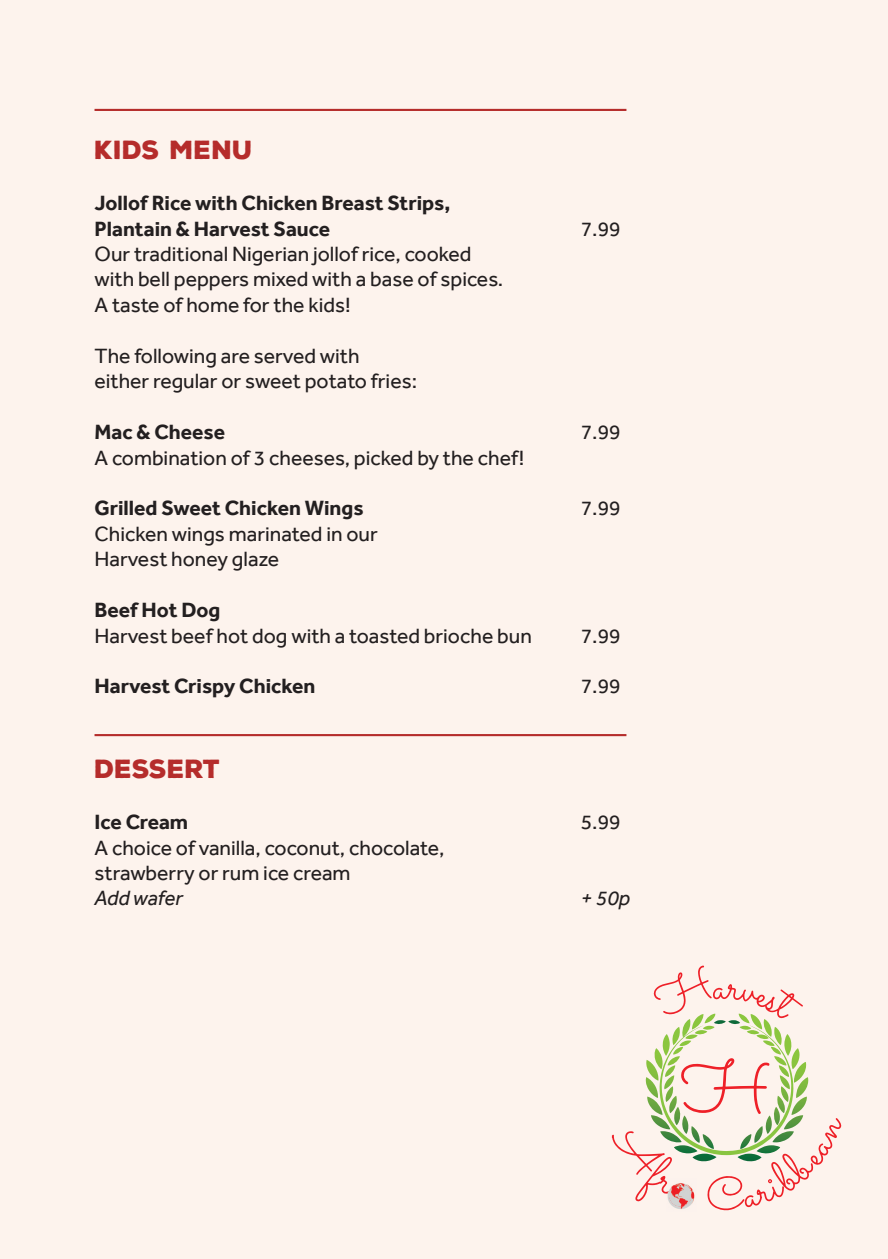
<style>
.page{position:relative;width:888px;height:1259px;background:#fdf3ed}
.page>*{position:absolute;margin:0;border:0;box-sizing:border-box;transform-origin:0 0}
.t1{font:900 25.5px "Nexa Rust Sans";color:#b52c2b}
.t2{font:21.15px/25.5px "Effra";color:#231f20}
.t3{font:700 21.15px/25.5px "Effra";color:#231f20}
.t4{font:italic 21.15px "Effra";color:#231f20}
</style>
<div class="page">
<hr style="left:94px;top:109px;width:532px;height:2px;background:#b52c2b">
<hr style="left:94px;top:734px;width:532px;height:2px;background:#b52c2b">
<svg style="left:612px;top:965px;width:229px;height:245px"></svg>
<img style="left:666px;top:1178px;width:30px;height:32px">
<img style="left:666px;top:1181px;width:26px;height:25px">
<p class="t1" style="left:94px;top:133px;width:160px">KIDS MENU</p>
<p class="t3" style="left:94px;top:190px;width:357px">Jollof Rice with Chicken Breast Strips,<br>Plantain &amp; Harvest Sauce</p>
<p class="t2" style="left:580px;top:215px;width:42px">7.99</p>
<p class="t2" style="left:94px;top:241px;width:410px">Our traditional Nigerian jollof rice, cooked with bell peppers mixed with a base of spices.<br>A taste of home for the kids!</p>
<p class="t2" style="left:94px;top:343px;width:324px">The following are served with either regular or sweet potato fries:</p>
<p class="t3" style="left:94px;top:419px;width:132px">Mac &amp; Cheese</p>
<p class="t2" style="left:580px;top:419px;width:42px">7.99</p>
<p class="t2" style="left:94px;top:444px;width:431px">A combination of 3 cheeses, picked by the chef!</p>
<p class="t3" style="left:94px;top:495px;width:271px">Grilled Sweet Chicken Wings</p>
<p class="t2" style="left:580px;top:495px;width:42px">7.99</p>
<p class="t2" style="left:94px;top:521px;width:285px">Chicken wings marinated in our<br>Harvest honey glaze</p>
<p class="t3" style="left:94px;top:597px;width:127px">Beef Hot Dog</p>
<p class="t2" style="left:94px;top:622px;width:439px">Harvest beef hot dog with a toasted brioche bun</p>
<p class="t2" style="left:580px;top:622px;width:42px">7.99</p>
<p class="t3" style="left:94px;top:673px;width:222px">Harvest Crispy Chicken</p>
<p class="t2" style="left:580px;top:673px;width:42px">7.99</p>
<p class="t1" style="left:94px;top:752px;width:128px">DESSERT</p>
<p class="t3" style="left:94px;top:809px;width:95px">Ice Cream</p>
<p class="t2" style="left:580px;top:809px;width:42px">5.99</p>
<p class="t2" style="left:94px;top:834px;width:351px">A choice of vanilla, coconut, chocolate, strawberry or rum ice cream</p>
<p class="t4" style="left:94px;top:886px;width:90px">Add wafer</p>
<p class="t4" style="left:580px;top:886px;width:51px">+ 50p</p>
</div>
